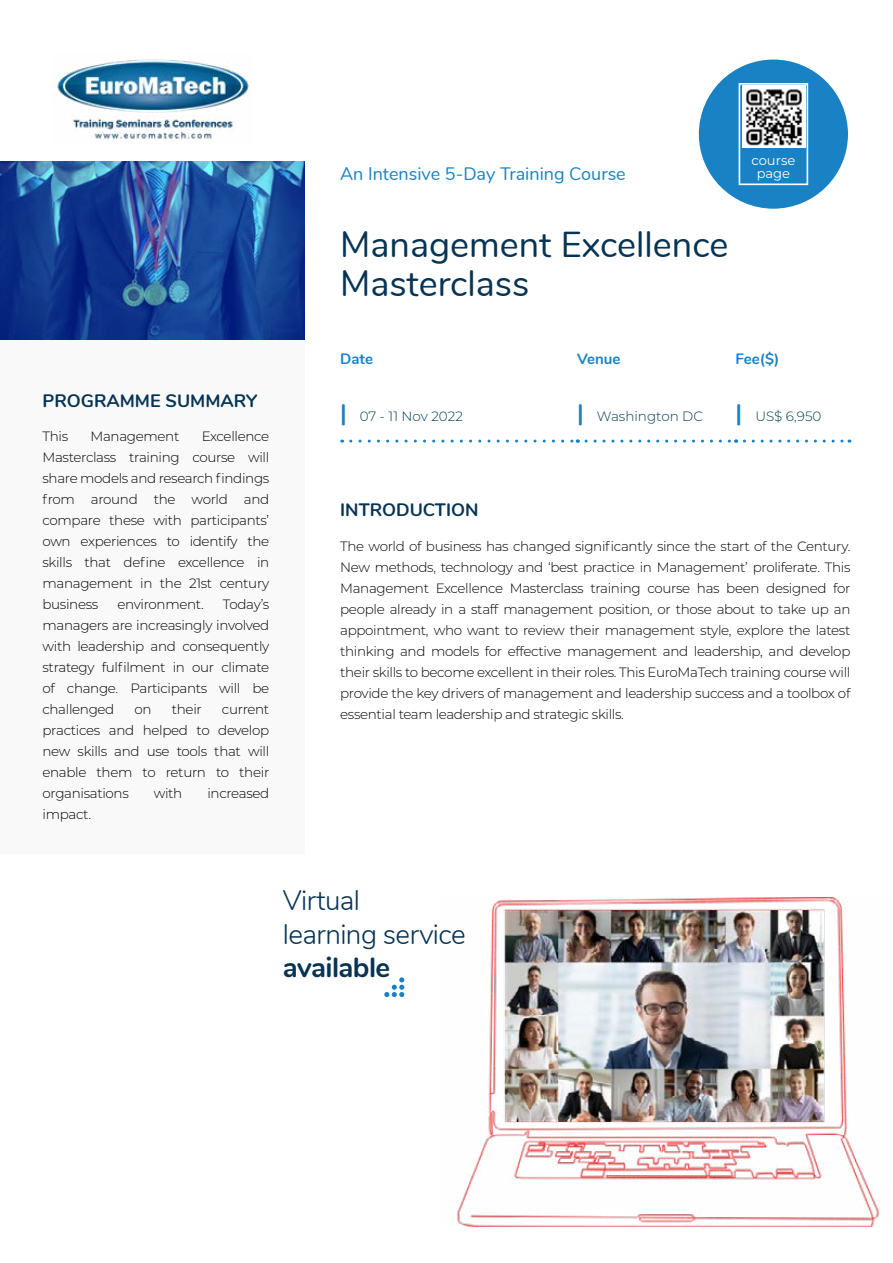
<style>
.page{position:relative;width:893px;height:1263px;background:#fff}
.page>*{position:absolute;margin:0;border:0;box-sizing:border-box;transform-origin:0 0}
.t1{font:36px/39px "Nunito";color:#073453}
.t2{font:300 27.75px/33.3px "Nunito";letter-spacing:-.02em;color:#073453}
.t3{font:700 27.75px "Nunito";letter-spacing:-.02em;color:#073453}
.t4{font:18px "Nunito";color:#1982c4}
.t5{font:700 18px "Nunito";color:#073453}
.t6{font:700 15px "Nunito";color:#1982c4}
.t7{font:300 13.5px/21px "Montserrat";letter-spacing:-.025em;color:#000;text-align:justify}
.t8{font:300 13.5px "Montserrat";color:#003e52}
.t9{font:13.05px/13px "Montserrat";color:#fff;text-align:center}
.s1{font-family:"Nunito";font-weight:700;font-size:24px;color:#1982c4}
</style>
<div class="page">
<img style="left:0;top:162px;width:305px;height:178px">
<div style="left:0;top:340px;width:305px;height:514px;background:#f9f9f9"></div>
<div style="left:699px;top:60px;width:149px;height:149px;background:#1982c4;border-radius:50%"></div>
<div style="left:739px;top:83px;width:69px;height:102px;border:2px solid #fff"></div>
<img style="left:53px;top:59px;width:198px;height:80px">
<img style="left:742px;top:86px;width:63px;height:62px">
<svg style="left:351px;top:440px;width:227px;height:3px"></svg>
<svg style="left:586px;top:440px;width:151px;height:3px"></svg>
<svg style="left:744px;top:440px;width:106px;height:3px"></svg>
<svg style="left:384px;top:977px;width:20px;height:20px"></svg>
<img style="left:457px;top:897px;width:423px;height:329px">
<h3 class="t5" style="left:43px;top:387px;width:216px">PROGRAMME SUMMARY</h3>
<p class="t7" style="left:43px;top:426px;width:27px">This</p>
<p class="t7" style="left:91px;top:426px;width:90px">Management</p>
<p class="t7" style="left:43px;top:426px;width:228px;text-indent:159px">Excellence Masterclass training course will share models and research findings from around the world and compare these with participants’ own experiences to identify the skills that define excellence in management in the 21st century business</p>
<p class="t7" style="left:43px;top:594px;width:228px;text-indent:180px">Today’s managers are increasingly involved with leadership and consequently strategy fulfilment in our climate of change. Participants will be challenged</p>
<p class="t7" style="left:118px;top:594px;width:88px">environment.</p>
<p class="t7" style="left:135px;top:699px;width:19px">on</p>
<p class="t7" style="left:172px;top:699px;width:32px">their</p>
<p class="t7" style="left:43px;top:699px;width:228px;text-indent:179px">current practices and helped to develop new skills and use tools that will enable them to return to their organisations</p>
<p class="t7" style="left:154px;top:783px;width:30px">with</p>
<p class="t7" style="left:207px;top:783px;width:63px">increased</p>
<p class="t7" style="left:43px;top:804px;width:50px">impact.</p>
<h3 class="t4" style="left:340px;top:160px;width:287px">An Intensive 5-Day Training Course</h3>
<h1 class="t1" style="left:340px;top:223px;width:390px">Management Excellence<br>Masterclass</h1>
<p class="t9" style="left:751px;top:153px;width:45px">course page</p>
<p class="t6" style="left:340px;top:347px;width:34px">Date</p>
<p class="t6" style="left:577px;top:347px;width:45px">Venue</p>
<p class="t6" style="left:736px;top:347px;width:45px">Fee($)</p>
<p class="t8" style="left:340px;top:407px;width:124px"><span class="s1">|</span> 07 - 11 Nov 2022</p>
<p class="t8" style="left:577px;top:407px;width:127px"><span class="s1">|</span> Washington DC</p>
<p class="t8" style="left:736px;top:407px;width:87px"><span class="s1">|</span> US$ 6,950</p>
<h3 class="t5" style="left:340px;top:496px;width:140px">INTRODUCTION</h3>
<p class="t7" style="left:340px;top:535px;width:512px">The world of business has changed significantly since the start of the Century.<br>New methods, technology and ‘best practice in Management’ proliferate. This Management Excellence Masterclass training course has been designed for people already in a staff management position, or those about to take up an appointment, who want to review their management style, explore the latest thinking and models for effective management and leadership, and develop their skills to become excellent in their roles. This EuroMaTech training course will provide the key drivers of management and leadership success and a toolbox of essential team leadership and strategic skills.</p>
<h2 class="t2" style="left:283px;top:883px;width:185px">Virtual<br>learning service</h2>
<h2 class="t3" style="left:283px;top:947px;width:109px">available</h2>
</div>
